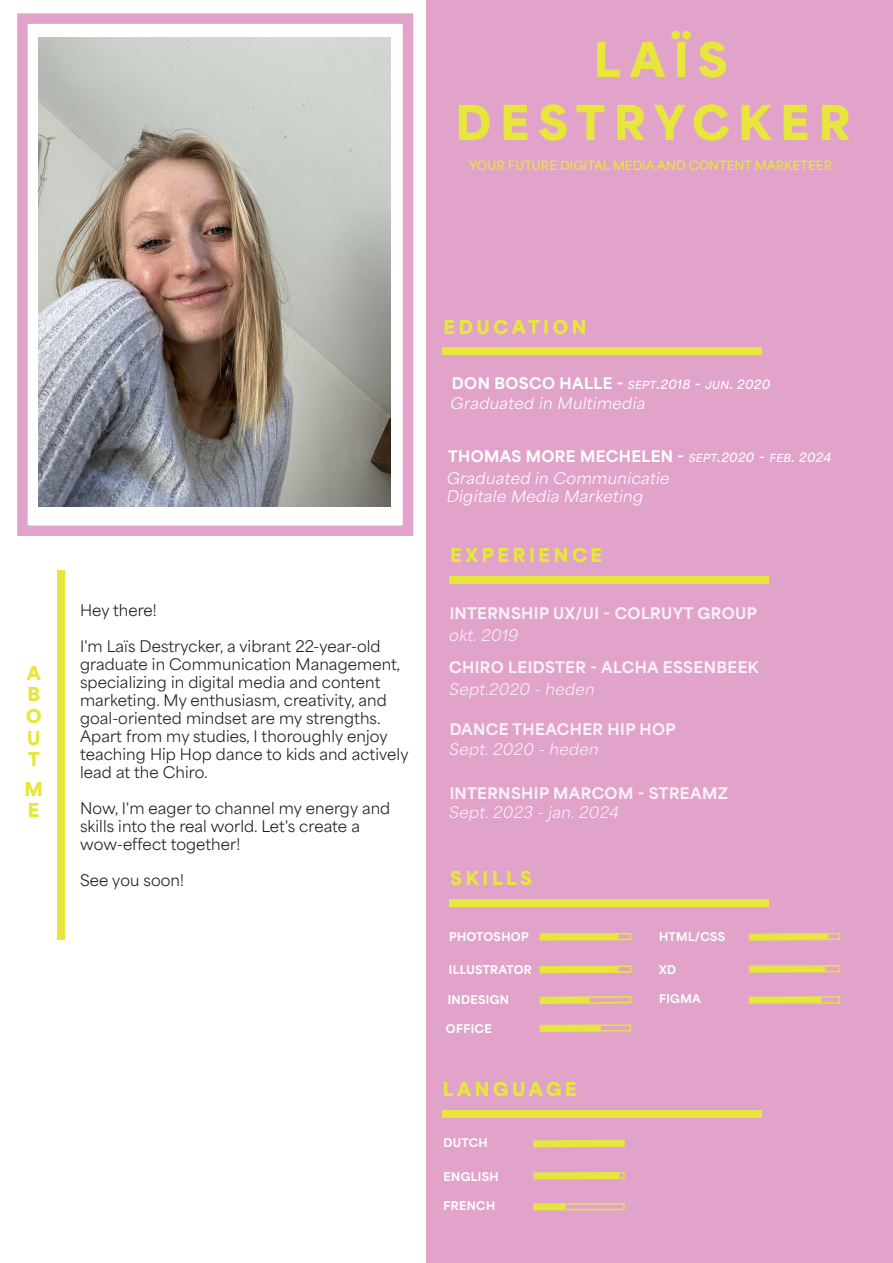
<style>
.page{position:relative;width:893px;height:1263px;background:#fff}
.page>*{position:absolute;margin:0;border:0;box-sizing:border-box;transform-origin:0 0}
.t1{font:900 45px/62.8px "Area Normal";letter-spacing:.2em;color:#e7e63d;text-align:center}
.t2{font:900 18px/21.6px "Area Normal";letter-spacing:.2em;color:#e7e63d;text-align:justify}
.t3{font:15px/18px "Area Normal";letter-spacing:.005em;color:#231f20}
.t4{font:italic 15px/19.8px "Area Normal";letter-spacing:.03em;color:#fff}
.t5{font:800 15px "Area Normal";letter-spacing:.03em;color:#fff}
.t6{font:600 12px "Area Normal";color:#e7e63d}
.t7{font:800 11.25px "Area Normal";letter-spacing:.03em;color:#fff}
.s1{font-weight:800;font-style:normal}
.s2{font-weight:600;font-size:10.5px}
.s3{font-weight:600}
.s4{font-weight:600;font-size:12px}
</style>
<div class="page">
<div style="left:426px;top:0;width:467px;height:1263px;background:#e1a3c9"></div>
<div style="left:57px;top:570px;width:8px;height:369px;background:#e7e63d"></div>
<div style="left:443px;top:348px;width:319px;height:7px;background:#e7e63d"></div>
<div style="left:539px;top:933px;width:92px;height:7px;border:2px solid #e7e63d"></div>
<div style="left:540px;top:934px;width:79px;height:6px;background:#e7e63d"></div>
<svg style="left:539px;top:965px;width:93px;height:9px"></svg>
<svg style="left:539px;top:996px;width:93px;height:8px"></svg>
<div style="left:540px;top:997px;width:50px;height:6px;background:#e7e63d"></div>
<svg style="left:749px;top:933px;width:91px;height:8px"></svg>
<div style="left:749px;top:965px;width:91px;height:8px;border:2px solid #e7e63d"></div>
<div style="left:750px;top:966px;width:75px;height:6px;background:#e7e63d"></div>
<svg style="left:539px;top:1024px;width:92px;height:8px"></svg>
<div style="left:541px;top:1025px;width:60px;height:6px;background:#e7e63d"></div>
<div style="left:749px;top:996px;width:91px;height:8px;border:2px solid #e7e63d"></div>
<div style="left:750px;top:997px;width:71px;height:6px;background:#e7e63d"></div>
<div style="left:449px;top:576px;width:319px;height:8px;background:#e7e63d"></div>
<div style="left:449px;top:899px;width:319px;height:8px;background:#e7e63d"></div>
<div style="left:442px;top:1110px;width:319px;height:8px;background:#e7e63d"></div>
<svg style="left:533px;top:1139px;width:92px;height:8px"></svg>
<div style="left:533px;top:1172px;width:92px;height:7px;border:2px solid #e7e63d"></div>
<div style="left:534px;top:1173px;width:85px;height:6px;background:#e7e63d"></div>
<div style="left:533px;top:1203px;width:92px;height:7px;border:2px solid #e7e63d"></div>
<div style="left:534px;top:1204px;width:32px;height:5px;background:#e7e63d"></div>
<div style="left:17px;top:13px;width:396px;height:523px;border:10px solid #e1a3c9"></div>
<img style="left:39px;top:38px;width:351px;height:469px">
<h1 class="t1" style="left:456px;top:24px;width:396px">LAÏS<br>DESTRYCKER</h1>
<p class="t6" style="left:469px;top:155px;width:365px">YOUR FUTURE DIGITAL MEDIA AND CONTENT MARKETEER</p>
<p class="t2" style="left:26px;top:660px;width:16px">A B O U T</p>
<p class="t2" style="left:25px;top:776px;width:19px">M<br>E</p>
<p class="t3" style="left:80px;top:599px;width:78px">Hey there!</p>
<p class="t3" style="left:80px;top:635px;width:330px">I'm Laïs Destrycker, a vibrant 22-year-old graduate in Communication Management, specializing in digital media and content marketing. My enthusiasm, creativity, and goal-oriented mindset are my strengths.<br>Apart from my studies, I thoroughly enjoy teaching Hip Hop dance to kids and actively lead at the Chiro.</p>
<p class="t3" style="left:80px;top:797px;width:312px">Now, I'm eager to channel my energy and skills into the real world. Let's create a wow-effect together!</p>
<p class="t3" style="left:80px;top:869px;width:105px">See you soon!</p>
<p class="t2" style="left:444px;top:314px;width:144px">EDUCATION</p>
<p class="t4" style="left:451px;top:372px;width:321px"><span class="s1">DON BOSCO HALLE -</span> <span class="s2">SEPT</span><span class="s3">.</span><span class="s4">2018</span> <span class="s3">-</span> <span class="s2">JUN</span><span class="s3">.</span> <span class="s4">2020<br></span>Graduated in Multimedia</p>
<p class="t4" style="left:447px;top:443px;width:386px;line-height:21.6px"><span class="s1">THOMAS MORE MECHELEN -</span> <span class="s2">SEPT</span><span class="s3">.</span><span class="s4">2020</span> <span class="s3">-</span> <span class="s2">FEB</span><span class="s3">.</span> <span class="s4">2024<br></span>Graduated in Communicatie</p>
<p class="t4" style="left:447px;top:484px;width:198px">Digitale Media Marketing</p>
<p class="t2" style="left:450px;top:543px;width:153px">EXPERIENCE</p>
<p class="t5" style="left:449px;top:600px;width:309px">INTERNSHIP UX/UI - COLRUYT GROUP</p>
<p class="t4" style="left:449px;top:624px;width:71px">okt. 2019</p>
<p class="t5" style="left:449px;top:654px;width:311px">CHIRO LEIDSTER - ALCHA ESSENBEEK</p>
<p class="t4" style="left:449px;top:678px;width:147px">Sept.2020 - heden</p>
<p class="t5" style="left:449px;top:715px;width:228px">DANCE THEACHER HIP HOP</p>
<p class="t4" style="left:449px;top:737px;width:151px">Sept. 2020 - heden</p>
<p class="t5" style="left:449px;top:779px;width:280px">INTERNSHIP MARCOM - STREAMZ</p>
<p class="t4" style="left:449px;top:801px;width:171px">Sept. 2023 - jan. 2024</p>
<p class="t2" style="left:450px;top:866px;width:83px">SKILLS</p>
<p class="t7" style="left:449px;top:926px;width:81px">PHOTOSHOP</p>
<p class="t7" style="left:659px;top:926px;width:68px">HTML/CSS</p>
<p class="t7" style="left:449px;top:960px;width:85px">ILLUSTRATOR</p>
<p class="t7" style="left:448px;top:989px;width:63px">INDESIGN</p>
<p class="t7" style="left:659px;top:960px;width:19px">XD</p>
<p class="t7" style="left:659px;top:989px;width:43px">FIGMA</p>
<p class="t7" style="left:446px;top:1018px;width:47px">OFFICE</p>
<p class="t2" style="left:443px;top:1077px;width:135px">LANGUAGE</p>
<p class="t7" style="left:443px;top:1133px;width:46px">DUTCH</p>
<p class="t7" style="left:443px;top:1166px;width:57px">ENGLISH</p>
<p class="t7" style="left:443px;top:1195px;width:53px">FRENCH</p>
</div>
